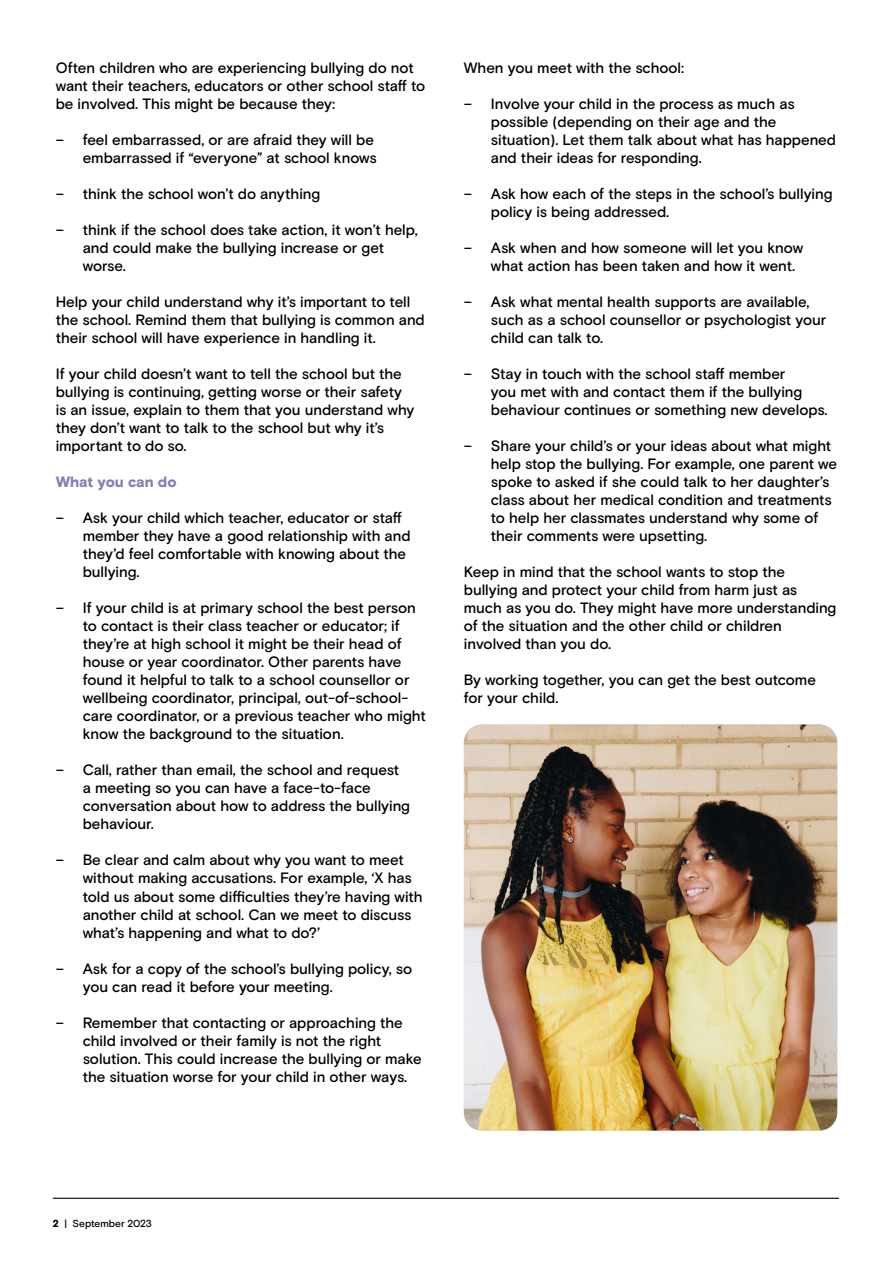
<style>
.page{position:relative;width:893px;height:1263px;background:#fff}
.page>*{position:absolute;margin:0;border:0;box-sizing:border-box;transform-origin:0 0}
.t1{font:500 15px/18px "Basis Grotesque Pro";letter-spacing:-.005em;color:#000}
.t2{font:900 15px "Basis Grotesque Pro";letter-spacing:-.01em;color:#8181b2}
.t3{font:500 10.2px "Basis Grotesque Pro";letter-spacing:-.01em;color:#000}
.s1{font-weight:900}
</style>
<div class="page">
<hr style="left:53px;top:1198px;width:786px;height:1px;background:#000">
<img style="left:464px;top:724px;width:373px;height:406px">
<p class="t1" style="left:56px;top:60px;width:371px">Often children who are experiencing bullying do not want their teachers, educators or other school staff to be involved. This might be because they:</p>
<p class="t1" style="left:56px;top:132px;width:323px;text-align:right">– feel embarrassed, or are afraid they will be embarrassed if “everyone” at school knows</p>
<p class="t1" style="left:56px;top:186px;width:266px">– think the school won’t do anything</p>
<p class="t1" style="left:83px;top:222px;width:337px;text-indent:-27px">– think if the school does take action, it won’t help, and could make the bullying increase or get worse.</p>
<p class="t1" style="left:56px;top:294px;width:371px">Help your child understand why it’s important to tell the school. Remind them that bullying is common and their school will have experience in handling it.</p>
<p class="t1" style="left:56px;top:366px;width:360px">If your child doesn’t want to tell the school but the bullying is continuing, getting worse or their safety is an issue, explain to them that you understand why they don’t want to talk to the school but why it’s important to do so.</p>
<p class="t2" style="left:56px;top:473px;width:122px">What you can do</p>
<p class="t1" style="left:83px;top:510px;width:329px;text-indent:-27px">– Ask your child which teacher, educator or staff member they have a good relationship with and they’d feel comfortable with knowing about the bullying.</p>
<p class="t1" style="left:83px;top:600px;width:345px;text-indent:-27px">– If your child is at primary school the best person to contact is their class teacher or educator; if they’re at high school it might be their head of house or year coordinator. Other parents have found it helpful to talk to a school counsellor or wellbeing coordinator, principal, out-of-school&shy;care coordinator, or a previous teacher who might know the background to the situation.</p>
<p class="t1" style="left:83px;top:762px;width:329px;text-indent:-27px">– Call, rather than email, the school and request a meeting so you can have a face-to-face conversation about how to address the bullying behaviour.</p>
<p class="t1" style="left:83px;top:852px;width:342px;text-indent:-27px">– Be clear and calm about why you want to meet without making accusations. For example, ‘X has told us about some difficulties they’re having with another child at school. Can we meet to discuss what’s happening and what to do?’</p>
<p class="t1" style="left:83px;top:960px;width:331px;text-indent:-27px">– Ask for a copy of the school’s bullying policy, so you can read it before your meeting.</p>
<p class="t1" style="left:83px;top:1014px;width:340px;text-indent:-27px">– Remember that contacting or approaching the child involved or their family is not the right solution. This could increase the bullying or make the situation worse for your child in other ways.</p>
<p class="t1" style="left:464px;top:60px;width:222px">When you meet with the school:</p>
<p class="t1" style="left:491px;top:96px;width:347px;text-indent:-27px">– Involve your child in the process as much as possible (depending on their age and the situation). Let them talk about what has happened and their ideas for responding.</p>
<p class="t1" style="left:491px;top:186px;width:343px;text-indent:-27px">– Ask how each of the steps in the school’s bullying policy is being addressed.</p>
<p class="t1" style="left:491px;top:240px;width:314px;text-indent:-27px">– Ask when and how someone will let you know what action has been taken and how it went.</p>
<p class="t1" style="left:491px;top:294px;width:337px;text-indent:-27px">– Ask what mental health supports are available, such as a school counsellor or psychologist your child can talk to.</p>
<p class="t1" style="left:491px;top:366px;width:338px;text-indent:-27px">– Stay in touch with the school staff member<br>you met with and contact them if the bullying behaviour continues or something new develops.</p>
<p class="t1" style="left:491px;top:438px;width:348px;text-indent:-27px">– Share your child’s or your ideas about what might help stop the bullying. For example, one parent we spoke to asked if she could talk to her daughter’s class about her medical condition and treatments to help her classmates understand why some of their comments were upsetting.</p>
<p class="t1" style="left:464px;top:564px;width:374px">Keep in mind that the school wants to stop the bullying and protect your child from harm just as much as you do. They might have more understanding of the situation and the other child or children involved than you do.</p>
<p class="t1" style="left:464px;top:672px;width:354px">By working together, you can get the best outcome for your child.</p>
<p class="t3" style="left:53px;top:1217px;width:101px"><span class="s1">2</span> | September 2023</p>
</div>
